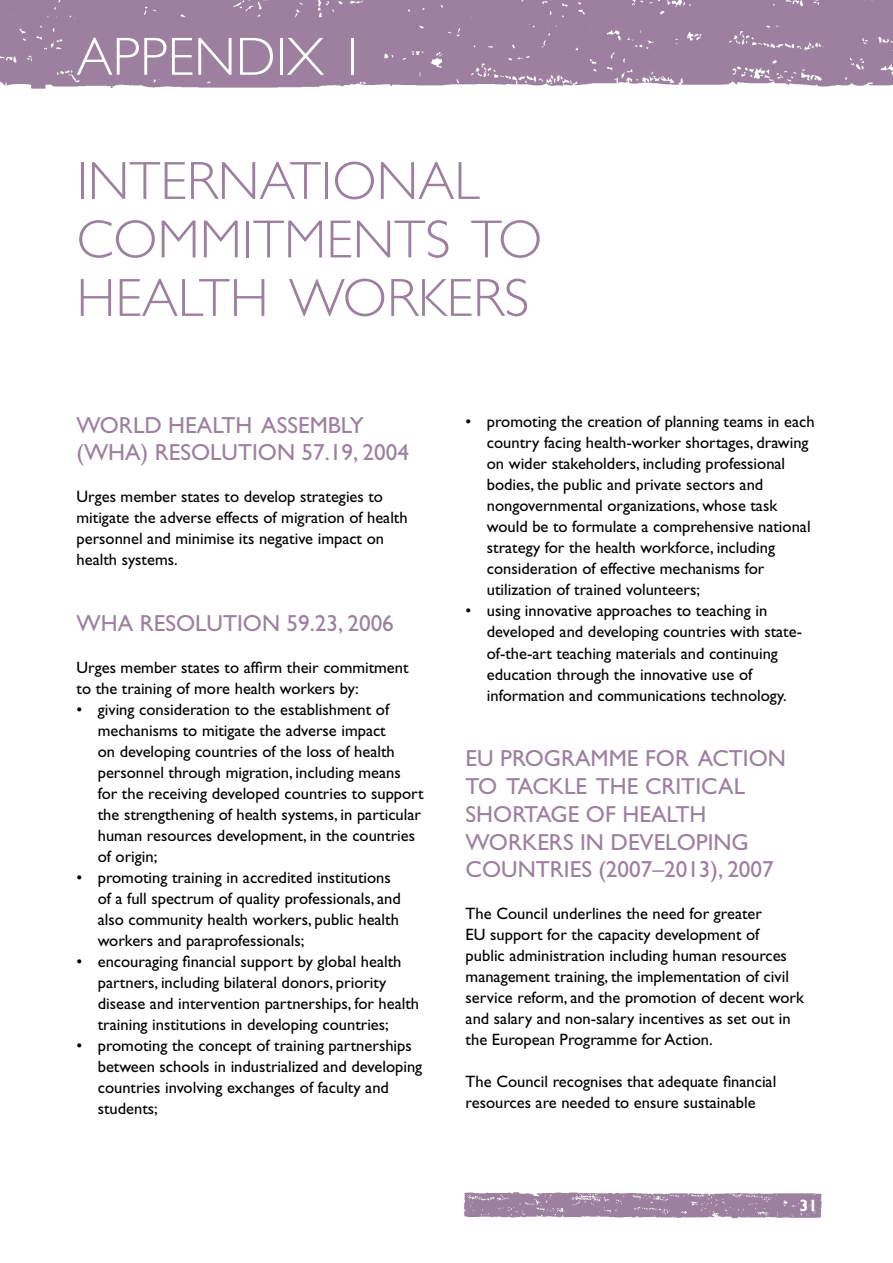
<style>
.page{position:relative;width:893px;height:1263px;background:#fff}
.page>*{position:absolute;margin:0;border:0;box-sizing:border-box;transform-origin:0 0}
.t1{font:300 54px/58.5px "Gill Sans";color:#9d809f}
.t2{font:300 54px "Gill Sans";color:#fff}
.t3{font:23.25px/27.8px "Gill Sans";color:#9d809f}
.t4{font:16.5px/21px "Gill Sans";color:#000}
.t5{font:700 16.5px "Gill Sans";color:#fff}
</style>
<div class="page">
<img style="left:464px;top:1192px;width:358px;height:27px">
<img style="left:0;top:0;width:893px;height:89px">
<div style="left:62px;top:22px;width:326px;height:61px;background:#9d809f"></div>
<h1 class="t2" style="left:77px;top:26px;width:291px">APPEN DIX 1</h1>
<h1 class="t1" style="left:77px;top:152px;width:467px">INTERNATIONAL<br>COMMITMENTS TO<br>HEALTH WORKERS</h1>
<h2 class="t3" style="left:77px;top:411px;width:289px">World Health Assembly (WHA</h2>
<h2 class="t3" style="left:141px;top:438px;width:270px">) resolution 57.19, 2004</h2>
<p class="t4" style="left:77px;top:486px;width:333px">Urges member states to develop strategies to mitigate the adverse effects of migration of health personnel and minimise its negative impact on health systems.</p>
<h2 class="t3" style="left:77px;top:609px;width:20px">WHA</h2>
<h2 class="t3" style="left:140px;top:609px;width:256px">resolution 59.23, 2006</h2>
<p class="t4" style="left:77px;top:657px;width:334px">Urges member states to affirm their commitment to the training of more health workers by:</p>
<p class="t4" style="left:98px;top:699px;width:327px;text-indent:-21px">• giving consideration to the establishment of mechanisms to mitigate the adverse impact<br>on developing countries of the loss of health personnel through migration, including means for the receiving developed countries to support the strengthening of health systems, in particular human resources development, in the countries of origin;</p>
<p class="t4" style="left:98px;top:867px;width:305px;text-indent:-21px">• promoting training in accredited institutions of a full spectrum of quality professionals, and also community health workers, public health workers and paraprofessionals;</p>
<p class="t4" style="left:98px;top:951px;width:323px;text-indent:-21px">• encouraging financial support by global health partners, including bilateral donors, priority disease and intervention partnerships, for health training institutions in developing countries;</p>
<p class="t4" style="left:98px;top:1035px;width:326px;text-indent:-21px">• promoting the concept of training partnerships between schools in industrialized and developing countries involving exchanges of faculty and students;</p>
<p class="t4" style="left:487px;top:411px;width:329px;text-indent:-21px">• promoting the creation of planning teams in each country facing health-worker shortages, drawing on wider stakeholders, including professional bodies, the public and private sectors and nongovernmental organizations, whose task would be to formulate a comprehensive national strategy for the health workforce, including consideration of effective mechanisms for utilization of trained volunteers;</p>
<p class="t4" style="left:487px;top:600px;width:317px;text-indent:-21px">• using innovative approaches to teaching in developed and developing countries with state&shy;of-the-art teaching materials and continuing education through the innovative use of information and communications technology.</p>
<h2 class="t3" style="left:466px;top:744px;width:322px">EU Prog ramme for Action to Tackle the Critical<br>Shortag e of Health<br>Workers in Developing<br>Cou ntries (2007–2013), 2007</h2>
<p class="t4" style="left:466px;top:903px;width:340px">The Council underlines the need for greater<br>EU support for the capacity development of<br>public administration including human resources management training, the implementation of civil service reform, and the promotion of decent work and salary and non-salary incentives as set out in the European Programme for Action.</p>
<p class="t4" style="left:466px;top:1071px;width:312px">The Council recognises that adequate financial resources are needed to ensure sustainable</p>
<p class="t5" style="left:799px;top:1196px;width:20px">31</p>
</div>
